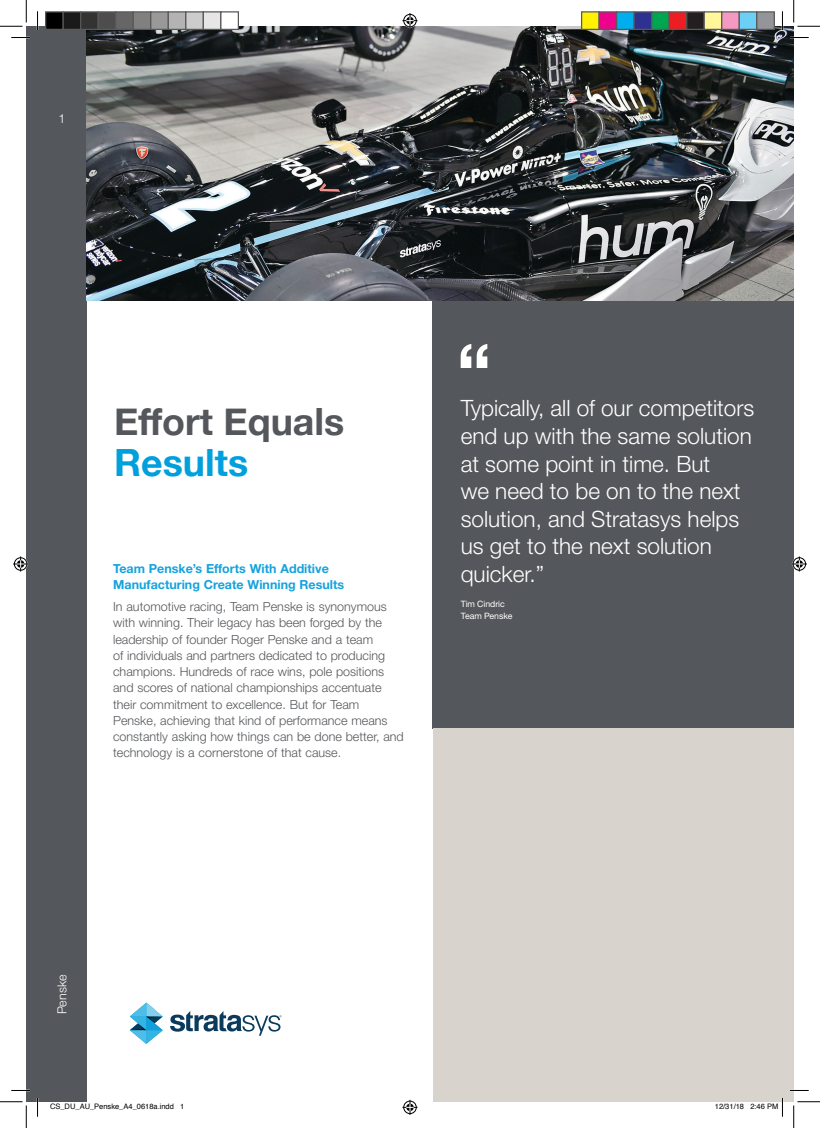
<style>
.page{position:relative;width:820px;height:1128px;background:#fff}
.page>*{position:absolute;margin:0;border:0;box-sizing:border-box;transform-origin:0 0}
.Page_Title{font:700 37.5px/40px "Helvetica Neue";color:#54575b}
.Pull_out_Quote{font:300 22.5px/27.5px "Helvetica Neue LT Std";color:#fff}
.Para{font:300 12.5px/16.2px "Helvetica Neue LT Std";color:#54575b}
.Para_Header{font:700 12.5px/16.2px "Helvetica Neue LT Std";color:#16a2dd}
.t1{font:300 12.5px "Helvetica Neue LT Std";letter-spacing:.005em;color:#fff}
.Pull_Quote_Attribu{font:8.75px "Helvetica Neue LT Std";color:#fff}
.t2{font:7.5px "Helvetica";color:#000}
.s1{color:#00a0dd}
</style>
<div class="page">
<div style="left:26px;top:26px;width:60px;height:1075px;background:#54575b"></div>
<svg style="left:130px;top:1002px;width:33px;height:41px"></svg>
<svg style="left:170px;top:1011px;width:111px;height:24px"></svg>
<div style="left:432px;top:301px;width:361px;height:428px;background:#54575b"></div>
<img style="left:86px;top:26px;width:707px;height:275px">
<div style="left:433px;top:728px;width:360px;height:373px;background:#d8d3cc"></div>
<svg style="left:460px;top:344px;width:27px;height:24px"></svg>
<svg style="left:11px;top:37px;width:19px;height:1px"></svg>
<svg style="left:789px;top:37px;width:19px;height:1px"></svg>
<svg style="left:11px;top:1089px;width:19px;height:2px"></svg>
<svg style="left:790px;top:1089px;width:18px;height:2px"></svg>
<svg style="left:37px;top:11px;width:1px;height:19px"></svg>
<svg style="left:37px;top:1098px;width:1px;height:18px"></svg>
<svg style="left:781px;top:12px;width:1px;height:18px"></svg>
<svg style="left:0;top:0;width:27px;height:27px"></svg>
<svg style="left:0;top:1101px;width:27px;height:26px"></svg>
<svg style="left:793px;top:0;width:26px;height:27px"></svg>
<svg style="left:793px;top:1101px;width:26px;height:26px"></svg>
<svg style="left:402px;top:13px;width:15px;height:15px"></svg>
<svg style="left:402px;top:1099px;width:15px;height:15px"></svg>
<svg style="left:13px;top:556px;width:15px;height:15px"></svg>
<svg style="left:791px;top:556px;width:15px;height:15px"></svg>
<div style="left:46px;top:12px;width:17px;height:17px;background:#000"></div>
<div style="left:45px;top:11px;width:19px;height:19px;border:1px solid #595959"></div>
<div style="left:63px;top:12px;width:18px;height:17px;background:#1a1a1a"></div>
<div style="left:62px;top:11px;width:19px;height:19px;border:1px solid #595959"></div>
<div style="left:81px;top:12px;width:17px;height:17px;background:#333"></div>
<div style="left:80px;top:11px;width:19px;height:19px;border:1px solid #595959"></div>
<div style="left:98px;top:12px;width:18px;height:17px;background:#4d4d4d"></div>
<div style="left:98px;top:11px;width:18px;height:19px;border:1px solid #595959"></div>
<div style="left:116px;top:12px;width:17px;height:17px;background:#666"></div>
<div style="left:115px;top:11px;width:19px;height:19px;border:1px solid #595959"></div>
<div style="left:133px;top:12px;width:18px;height:17px;background:#808080"></div>
<div style="left:132px;top:11px;width:19px;height:19px;border:1px solid #595959"></div>
<div style="left:151px;top:12px;width:17px;height:17px;background:#999"></div>
<div style="left:150px;top:11px;width:19px;height:19px;border:1px solid #595959"></div>
<div style="left:168px;top:12px;width:18px;height:17px;background:#b3b3b3"></div>
<div style="left:168px;top:11px;width:18px;height:19px;border:1px solid #595959"></div>
<div style="left:186px;top:12px;width:17px;height:17px;background:#ccc"></div>
<div style="left:185px;top:11px;width:19px;height:19px;border:1px solid #595959"></div>
<div style="left:203px;top:12px;width:18px;height:17px;background:#e6e6e6"></div>
<div style="left:202px;top:11px;width:19px;height:19px;border:1px solid #595959"></div>
<div style="left:221px;top:12px;width:17px;height:17px;background:#fff"></div>
<div style="left:220px;top:11px;width:19px;height:19px;border:1px solid #595959"></div>
<div style="left:581px;top:12px;width:17px;height:17px;background:#fff101"></div>
<div style="left:580px;top:11px;width:19px;height:19px;border:1px solid #595959"></div>
<div style="left:598px;top:12px;width:18px;height:17px;background:#ed028c"></div>
<div style="left:598px;top:11px;width:19px;height:19px;border:1px solid #595959"></div>
<div style="left:616px;top:12px;width:17px;height:17px;background:#00aeef"></div>
<div style="left:615px;top:11px;width:19px;height:19px;border:1px solid #595959"></div>
<div style="left:633px;top:12px;width:18px;height:17px;background:#2e3092"></div>
<div style="left:633px;top:11px;width:19px;height:19px;border:1px solid #595959"></div>
<div style="left:651px;top:12px;width:17px;height:17px;background:#00a54f"></div>
<div style="left:650px;top:11px;width:19px;height:19px;border:1px solid #595959"></div>
<div style="left:668px;top:12px;width:18px;height:17px;background:#ee1d23"></div>
<div style="left:668px;top:11px;width:19px;height:19px;border:1px solid #595959"></div>
<div style="left:686px;top:12px;width:17px;height:17px;background:#231f20"></div>
<div style="left:685px;top:11px;width:19px;height:19px;border:1px solid #595959"></div>
<div style="left:703px;top:12px;width:18px;height:17px;background:#fff79a"></div>
<div style="left:703px;top:11px;width:19px;height:19px;border:1px solid #595959"></div>
<div style="left:721px;top:12px;width:17px;height:17px;background:#f499c2"></div>
<div style="left:720px;top:11px;width:19px;height:19px;border:1px solid #595959"></div>
<div style="left:738px;top:12px;width:18px;height:17px;background:#6bcff6"></div>
<div style="left:738px;top:11px;width:19px;height:19px;border:1px solid #595959"></div>
<div style="left:756px;top:12px;width:17px;height:17px;background:#939598"></div>
<div style="left:755px;top:11px;width:19px;height:19px;border:1px solid #595959"></div>
<svg style="left:714px;top:1101px;width:68px;height:15px"></svg>
<p class="t1" style="left:59px;top:111px;width:8px">1</p>
<p class="Page_Title" style="left:114px;top:403px;width:232px">Effort Equals<br><span class="s1">Results</span></p>
<p class="Para_Header" style="left:113px;top:560px;width:232px">Team Penske’s Efforts With Additive<br>Manufacturing Create Winning Results</p>
<p class="Para" style="left:113px;top:598px;width:292px">In automotive racing, Team Penske is synonymous with winning. Their legacy has been forged by the leadership of founder Roger Penske and a team<br>of individuals and partners dedicated to producing champions. Hundreds of race wins, pole positions and scores of national championships accentuate their commitment to excellence. But for Team Penske, achieving that kind of performance means constantly asking how things can be done better, and technology is a cornerstone of that cause.</p>
<p class="Pull_out_Quote" style="left:460px;top:394px;width:295px">Typically, all of our competitors end up with the same solution at some point in time. But<br>we need to be on to the next solution, and Stratasys helps us get to the next solution quicker.”</p>
<p class="Pull_Quote_Attribu" style="left:460px;top:598px;width:46px">Tim Cindric</p>
<p class="Pull_Quote_Attribu" style="left:460px;top:610px;width:53px">Team Penske</p>
<p class="t1" style="left:54px;top:1014px;width:41px;rotate:-90deg">Penske</p>
<p class="t2" style="left:50px;top:1100px;width:136px">CS_DU_AU_Penske_A4_0618a.indd 1</p>
<p class="t2" style="left:714px;top:1100px;width:65px">12/31/18 2:46 PM</p>
</div>
